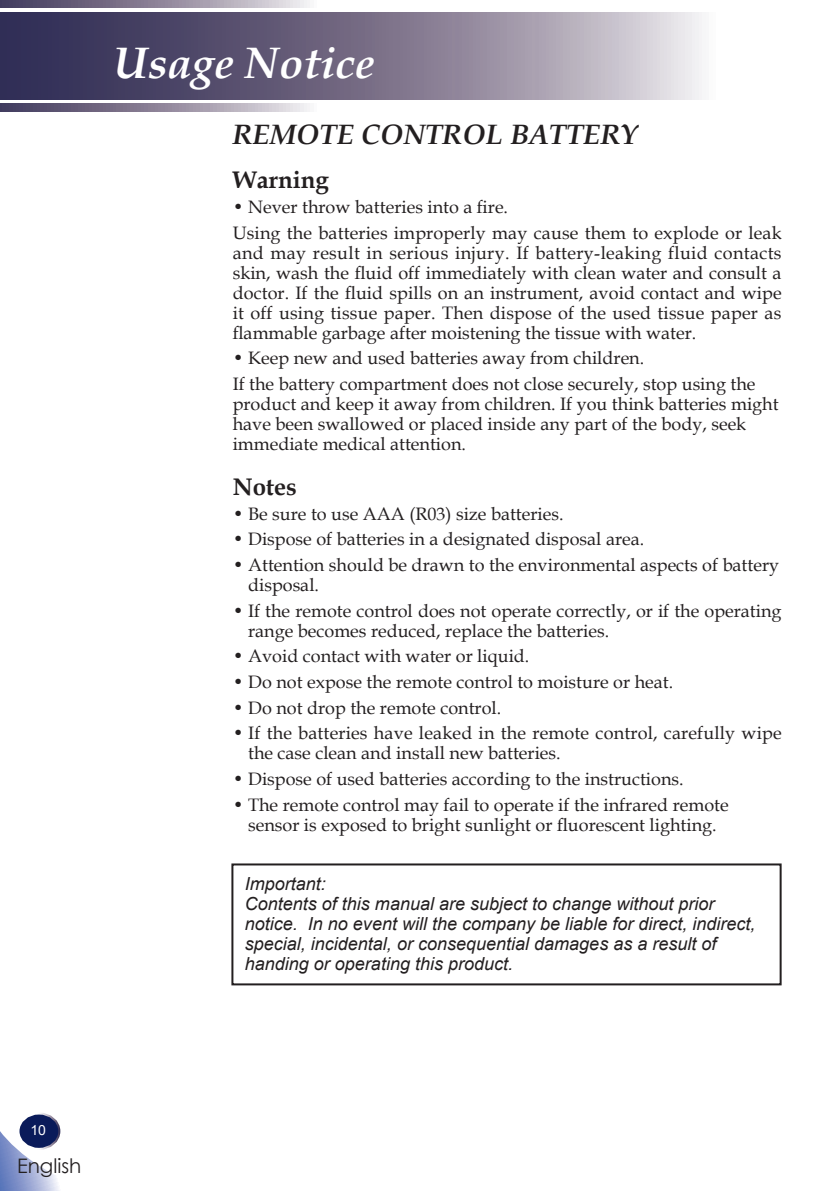
<style>
.page{position:relative;width:840px;height:1191px;background:#fff}
.page>*{position:absolute;margin:0;border:0;box-sizing:border-box;transform-origin:0 0}
.t1{font:italic 700 44px "Book Antiqua";color:#fff}
.t2{font:italic 700 28px "Book Antiqua";color:#231f20}
.t3{font:700 24px "Book Antiqua";color:#231f20}
.t4{font:20px "Century Gothic";color:#231f20}
.t5{font:18px/20px "Book Antiqua";color:#231f20}
.目錄_次標題_1{font:italic 18px/20px "Arial";color:#231f20}
.t6{font:14px "Arial";color:#fff}
</style>
<div class="page">
<svg style="left:0;top:1115px;width:61px;height:76px"></svg>
<div style="left:18px;top:1113px;width:41px;height:35px;background:#0a1b5a;border-radius:50%"></div>
<div style="left:17px;top:1112px;width:43px;height:37px;border:2px solid #fff;border-radius:50%"></div>
<svg style="left:0;top:104px;width:310px;height:7px;background:#91899d"></svg>
<svg style="left:0;top:13px;width:702px;height:86px;background:#7c758d"></svg>
<svg style="left:0;top:0;width:310px;height:7px;background:#91899d"></svg>
<div style="left:231px;top:863px;width:550px;height:122px;border:2px solid #231f20"></div>
<h1 class="t1" style="left:114px;top:32px;width:262px">Usage Notice</h1>
<p class="t2" style="left:232px;top:115px;width:406px">REMOTE CONTROL BATTERY</p>
<p class="t3" style="left:232px;top:164px;width:97px">Warning</p>
<p class="t5" style="left:232px;top:196px;width:277px">• Never throw batteries into a fire.</p>
<p class="t5" style="left:232px;top:222px;width:550px;text-align:justify">Using the batteries improperly may cause them to explode or leak and may result in serious injury. If battery-leaking fluid contacts skin, wash the fluid off immediately with clean water and consult a doctor. If the fluid spills on an instrument, avoid contact and wipe it off using tissue paper. Then dispose of the used tissue paper as flammable garbage after moistening the tissue with water.</p>
<p class="t5" style="left:232px;top:348px;width:413px">• Keep new and used batteries away from children.</p>
<p class="t5" style="left:232px;top:373px;width:547px">If the battery compartment does not close securely, stop using the product and keep it away from children. If you think batteries might have been swallowed or placed inside any part of the body, seek immediate medical attention.</p>
<p class="t3" style="left:232px;top:470px;width:65px">Notes</p>
<p class="t5" style="left:232px;top:503px;width:332px">• Be sure to use AAA (R03) size batteries.</p>
<p class="t5" style="left:232px;top:529px;width:413px">• Dispose of batteries in a designated disposal area.</p>
<p class="t5" style="left:248px;top:554px;width:532px;text-indent:-15px">• Attention should be drawn to the environmental aspects of battery disposal.</p>
<p class="t5" style="left:248px;top:600px;width:534px;text-indent:-15px">• If the remote control does not operate correctly, or if the operating range becomes reduced, replace the batteries.</p>
<p class="t5" style="left:232px;top:646px;width:298px">• Avoid contact with water or liquid.</p>
<p class="t5" style="left:232px;top:671px;width:442px">• Do not expose the remote control to moisture or heat.</p>
<p class="t5" style="left:232px;top:697px;width:270px">• Do not drop the remote control.</p>
<p class="t5" style="left:248px;top:723px;width:535px;text-indent:-15px">• If the batteries have leaked in the remote control, carefully wipe the case clean and install new batteries.</p>
<p class="t5" style="left:232px;top:768px;width:452px">• Dispose of used batteries according to the instructions.</p>
<p class="t5" style="left:232px;top:794px;width:497px;text-align:center">• The remote control may fail to operate if the infrared remote sensor is exposed to bright sunlight or fluorescent lighting.</p>
<p class="目錄_次標題_1" style="left:245px;top:874px;width:83px">Important:</p>
<p class="目錄_次標題_1" style="left:245px;top:894px;width:512px">Contents of this manual are subject to change without prior notice. In no event will the company be liable for direct, indirect, special, incidental, or consequential damages as a result of handing or operating this product.</p>
<p class="t6" style="left:30px;top:1120px;width:17px">10</p>
<p class="t4" style="left:17px;top:1151px;width:66px">English</p>
</div>
